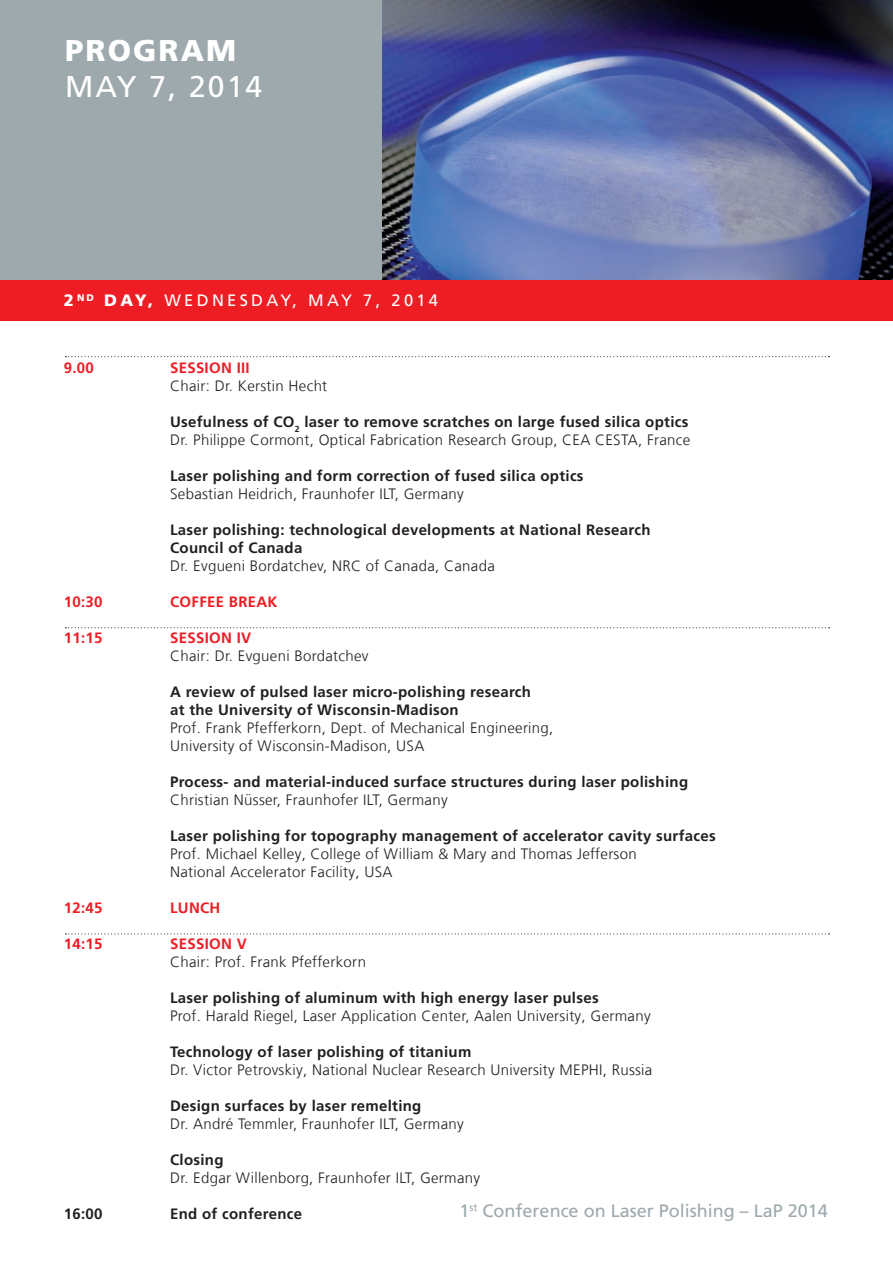
<style>
.page{position:relative;width:893px;height:1263px;background:#fff}
.page>*{position:absolute;margin:0;border:0;box-sizing:border-box;transform-origin:0 0}
.t1{font:30px "Frutiger LT Com";letter-spacing:.07em;color:#fff}
.t2{font:900 30px "Frutiger LT Com";letter-spacing:.07em;color:#fff}
.t3{font:18px "Frutiger LT Com";color:#9da9ad}
.t4{font:16.5px "Frutiger LT Com";letter-spacing:.2em;color:#fff}
.t5{font:300 15px/18px "Frutiger LT Com";letter-spacing:.02em;color:#231f20}
.t6{font:700 15px/18px "Frutiger LT Com";letter-spacing:.02em;color:#231f20}
.t7{font:700 15px "Frutiger LT Com";letter-spacing:.02em;color:#ee1d23}
.s1{font-weight:900}
.s2{font-weight:700}
</style>
<div class="page">
<div style="left:0;top:0;width:893px;height:284px;background:#9da9ad"></div>
<img style="left:383px;top:0;width:510px;height:280px">
<div style="left:0;top:280px;width:893px;height:40px;background:#ee1d23"></div>
<svg style="left:65px;top:356px;width:765px;height:1px"></svg>
<svg style="left:65px;top:627px;width:765px;height:1px"></svg>
<svg style="left:65px;top:933px;width:765px;height:1px"></svg>
<h1 class="t2" style="left:65px;top:32px;width:172px">PROGRAM</h1>
<h1 class="t1" style="left:65px;top:69px;width:199px">May 7, 2014</h1>
<p class="t4" style="left:64px;top:291px;width:376px"><span class="s1">2</span> <sup>ND</sup> <span class="s1">DAY,</span> Wednesday, May 7, 2014</p>
<p class="t7" style="left:64px;top:359px;width:32px">9.00</p>
<p class="t7" style="left:170px;top:359px;width:72px">Session III</p>
<p class="t5" style="left:170px;top:377px;width:159px">Chair: Dr. Kerstin Hecht</p>
<p class="t5" style="left:170px;top:413px;width:522px"><span class="s2">Usefulness of CO</span> <sub>2</sub> <span class="s2">laser to remove scratches on large fused silica optics<br></span>Dr. Philippe Cormont, Optical Fabrication Research Group, CEA CESTA, France</p>
<p class="t6" style="left:170px;top:467px;width:415px">Laser polishing and form correction of fused silica optics</p>
<p class="t5" style="left:170px;top:485px;width:295px">Sebastian Heidrich, Fraunhofer ILT, Germany</p>
<p class="t6" style="left:170px;top:521px;width:482px">Laser polishing: technological developments at National Research<br>Council of Canada</p>
<p class="t5" style="left:170px;top:557px;width:326px">Dr. Evgueni Bordatchev, NRC of Canada, Canada</p>
<p class="t7" style="left:64px;top:593px;width:40px">10:30</p>
<p class="t7" style="left:170px;top:593px;width:108px">Coffee break</p>
<p class="t7" style="left:64px;top:629px;width:40px">11:15</p>
<p class="t7" style="left:170px;top:629px;width:75px">Session IV</p>
<p class="t5" style="left:170px;top:647px;width:200px">Chair: Dr. Evgueni Bordatchev</p>
<p class="t6" style="left:170px;top:683px;width:362px">A review of pulsed laser micro-polishing research at the University of Wisconsin-Madison</p>
<p class="t5" style="left:170px;top:719px;width:385px">Prof. Frank Pfefferkorn, Dept. of Mechanical Engineering,<br>University of Wisconsin-Madison, USA</p>
<p class="t6" style="left:170px;top:773px;width:519px">Process- and material-induced surface structures during laser polishing</p>
<p class="t5" style="left:170px;top:791px;width:279px">Christian Nüsser, Fraunhofer ILT, Germany</p>
<p class="t6" style="left:170px;top:827px;width:547px">Laser polishing for topography management of accelerator cavity surfaces</p>
<p class="t5" style="left:170px;top:845px;width:468px">Prof. Michael Kelley, College of William &amp; Mary and Thomas Jefferson<br>National Accelerator Facility, USA</p>
<p class="t7" style="left:64px;top:899px;width:78px">12:45 L</p>
<p class="t7" style="left:178px;top:899px;width:44px">unch</p>
<p class="t7" style="left:64px;top:935px;width:40px">14:15</p>
<p class="t7" style="left:170px;top:935px;width:78px">Session V</p>
<p class="t5" style="left:170px;top:953px;width:197px">Chair: Prof. Frank Pfefferkorn</p>
<p class="t6" style="left:170px;top:989px;width:430px">Laser polishing of aluminum with high energy laser pulses</p>
<p class="t5" style="left:170px;top:1007px;width:482px">Prof. Harald Riegel, Laser Application Center, Aalen University, Germany</p>
<p class="t6" style="left:170px;top:1043px;width:303px">Technology of laser polishing of titanium</p>
<p class="t5" style="left:170px;top:1061px;width:484px">Dr. Victor Petrovskiy, National Nuclear Research University MEPHI, Russia</p>
<p class="t6" style="left:170px;top:1097px;width:253px">Design surfaces by laser remelting</p>
<p class="t5" style="left:170px;top:1115px;width:295px">Dr. André Temmler, Fraunhofer ILT, Germany</p>
<p class="t6" style="left:170px;top:1151px;width:55px">Closing</p>
<p class="t5" style="left:170px;top:1169px;width:311px">Dr. Edgar Willenborg, Fraunhofer ILT, Germany</p>
<p class="t6" style="left:64px;top:1205px;width:78px">16:00 E</p>
<p class="t6" style="left:179px;top:1205px;width:125px">nd of conference</p>
<p class="t3" style="left:459px;top:1200px;width:370px">1<sup>st</sup> Conference on Laser Polishing – LaP 2014</p>
</div>
